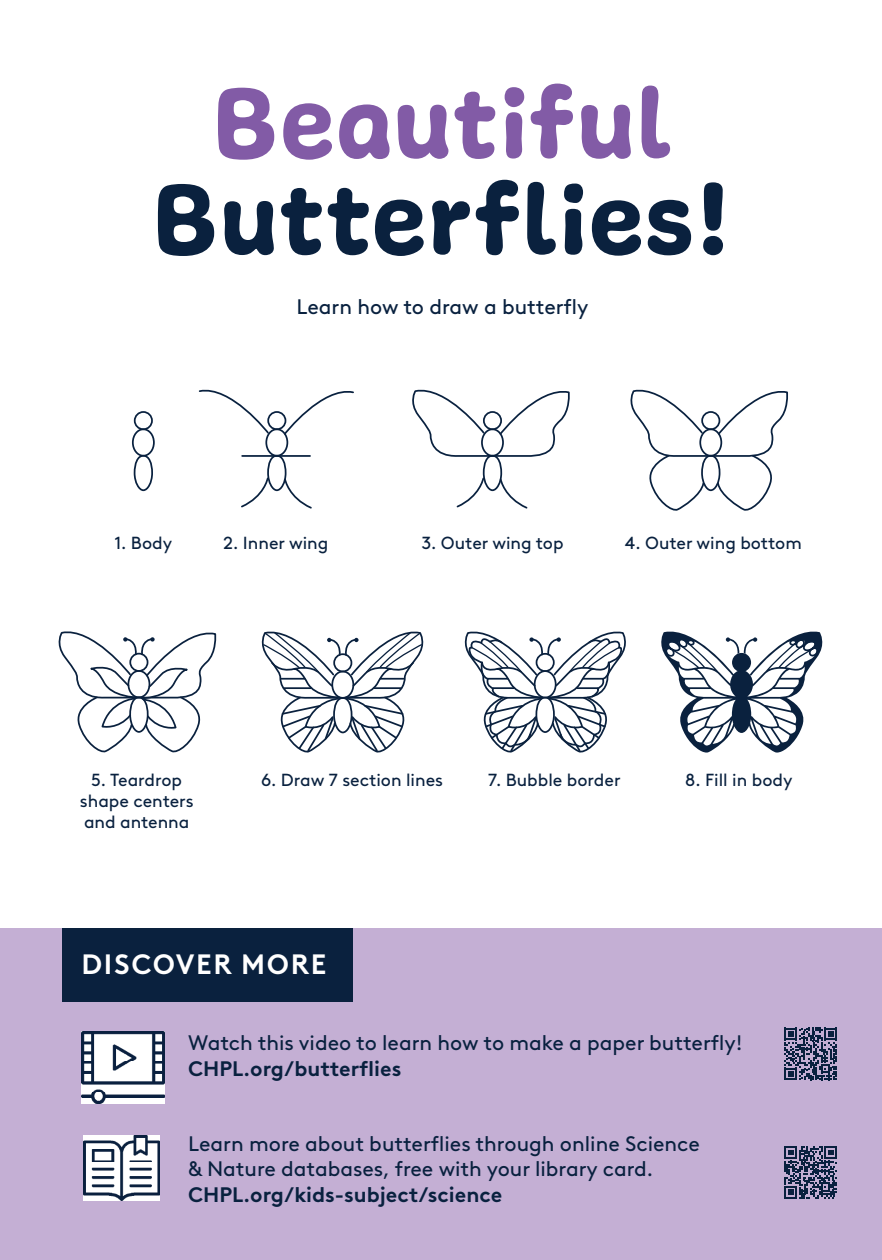
<style>
.page{position:relative;width:882px;height:1260px;background:#fff}
.page>*{position:absolute;margin:0;border:0;box-sizing:border-box;transform-origin:0 0}
.t1{font:105px "Freude";letter-spacing:.025em;color:#0a213e}
.t2{font:105px "Freude";letter-spacing:.025em;color:#825ba6}
.t3{font:700 28px "Brown LL";letter-spacing:.06em;color:#fff}
.t4{font:21px/25.2px "Brown LL";color:#09213f}
.t5{font:700 21px "Brown LL";color:#09213f}
.t6{font:17.5px/21px "Brown LL";color:#09213f}
</style>
<div class="page">
<div style="left:0;top:928px;width:882px;height:332px;background:#c4afd4"></div>
<div style="left:62px;top:928px;width:290px;height:74px;background:#0a213e"></div>
<div style="left:134px;top:411px;width:19px;height:19px;border:2px solid #09213f;border-radius:50%"></div>
<div style="left:267px;top:411px;width:19px;height:19px;border:2px solid #09213f;border-radius:50%"></div>
<div style="left:132px;top:428px;width:23px;height:29px;border:2px solid #09213f;border-radius:50%"></div>
<div style="left:265px;top:428px;width:23px;height:29px;border:2px solid #09213f;border-radius:50%"></div>
<div style="left:134px;top:455px;width:19px;height:36px;border:2px solid #09213f;border-radius:50%"></div>
<div style="left:267px;top:455px;width:20px;height:36px;border:2px solid #09213f;border-radius:50%"></div>
<div style="left:483px;top:455px;width:19px;height:36px;border:2px solid #09213f;border-radius:50%"></div>
<hr style="left:242px;top:455px;width:68px;height:2px;background:#09213f">
<svg style="left:412px;top:389px;width:158px;height:69px"></svg>
<svg style="left:283px;top:391px;width:71px;height:45px"></svg>
<svg style="left:283px;top:478px;width:29px;height:31px"></svg>
<svg style="left:499px;top:478px;width:29px;height:31px"></svg>
<svg style="left:198px;top:389px;width:72px;height:45px"></svg>
<svg style="left:241px;top:477px;width:28px;height:31px"></svg>
<svg style="left:456px;top:477px;width:29px;height:31px"></svg>
<svg style="left:630px;top:389px;width:158px;height:122px"></svg>
<svg style="left:58px;top:631px;width:159px;height:122px"></svg>
<svg style="left:261px;top:631px;width:163px;height:122px"></svg>
<svg style="left:464px;top:631px;width:162px;height:122px"></svg>
<svg style="left:661px;top:631px;width:162px;height:122px"></svg>
<svg style="left:785px;top:1146px;width:52px;height:53px"></svg>
<svg style="left:785px;top:1028px;width:52px;height:52px"></svg>
<img style="left:82px;top:1031px;width:83px;height:72px">
<img style="left:83px;top:1135px;width:76px;height:65px">
<h1 class="t2" style="left:213px;top:58px;width:460px">Beautiful</h1>
<h1 class="t1" style="left:153px;top:154px;width:580px">Butterflies!</h1>
<p class="t4" style="left:297px;top:292px;width:293px">Learn how to draw a butterfly</p>
<p class="t6" style="left:115px;top:531px;width:59px">1. Body</p>
<p class="t6" style="left:223px;top:531px;width:107px">2. Inner wing</p>
<p class="t6" style="left:421px;top:531px;width:144px">3. Outer wing top</p>
<p class="t6" style="left:625px;top:531px;width:178px">4. Outer wing bottom</p>
<p class="t6" style="left:91px;top:768px;width:92px">5. Teardrop</p>
<p class="t6" style="left:261px;top:768px;width:183px">6. Draw 7 section lines</p>
<p class="t6" style="left:488px;top:768px;width:134px">7. Bubble border</p>
<p class="t6" style="left:80px;top:789px;width:115px">shape centers and antenna</p>
<h2 class="t3" style="left:81px;top:943px;width:246px">DISCOVER MORE</h2>
<p class="t6" style="left:685px;top:768px;width:109px">8. Fill in body</p>
<p class="t4" style="left:188px;top:1029px;width:556px">Watch this video to learn how to make a paper butterfly!</p>
<p class="t5" style="left:188px;top:1052px;width:215px">CHPL.org/butterflies</p>
<p class="t4" style="left:188px;top:1130px;width:513px">Learn more about butterflies through online Science &amp; Nature databases, free with your library card.</p>
<p class="t5" style="left:188px;top:1178px;width:316px">CHPL.org/kids-subject/science</p>
</div>
